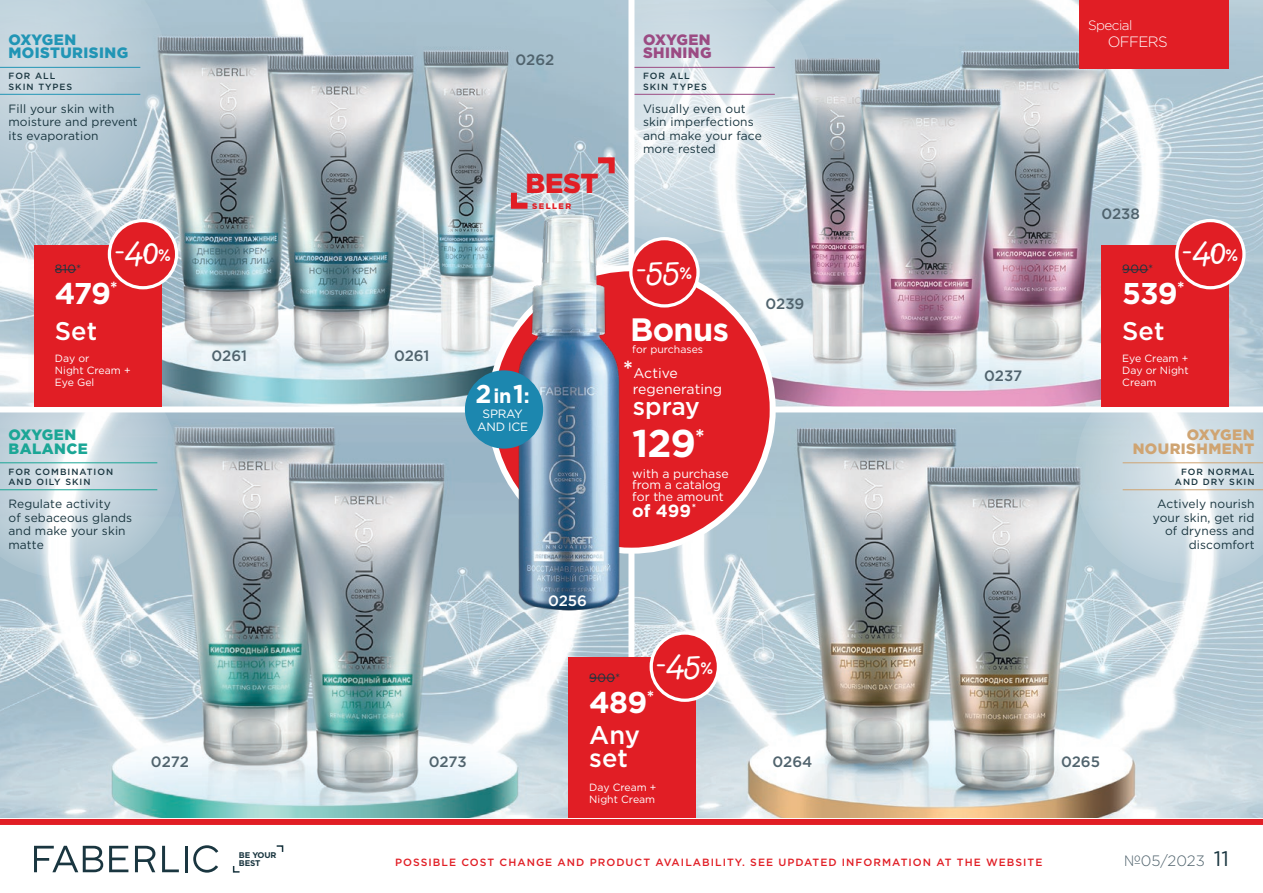
<style>
.page{position:relative;width:1263px;height:893px;background:#fff}
.page>*{position:absolute;margin:0;border:0;box-sizing:border-box;transform-origin:0 0}
.t1{font:40.5px "Havana";letter-spacing:.015em;color:#fff}
.t2{font:700 38.7px "Gotham";color:#fff}
.t3{font:700 32.4px "Gotham";letter-spacing:-.02em;color:#fff}
.t4{font:700 30px "Gotham";letter-spacing:-.03em;color:#fff}
.t5{font:900 27.6px "Gotham";color:#e11e25}
.t6{font:500 25.5px/22.5px "Gotham";color:#fff}
.t7{font:500 24.6px "Gotham";letter-spacing:-.01em;color:#fff}
.t8{font:700 19.95px "Gotham";color:#fff}
.t9{font:700 17.55px "Gotham";color:#fff}
.t10{font:500 15px "Gotham";letter-spacing:-.01em;color:#50636d}
.t11{font:900 15px/13.5px "Gotham";letter-spacing:.03em;color:#2195b5}
.t12{font:900 15px/13.5px "Gotham";letter-spacing:.03em;color:#cfa472;text-align:right}
.t13{font:900 15px/13.5px "Gotham";letter-spacing:.03em;color:#1ba696}
.t14{font:900 15px/13.5px "Gotham";letter-spacing:.03em;color:#9b4b83}
.t15{font:300 15px "Gotham";color:#50636d}
.t16{font:300 15px "Gotham";letter-spacing:-.04em;color:#fff}
.t17{font:500 15px "Gotham";color:#fff}
.t18{font:14.1px/15.8px "Gotham";color:#fff}
.t19{font:300 13.5px "Gotham";letter-spacing:-.04em;color:#fff}
.t20{font:12.3px/10.5px "Gotham";color:#fff}
.t21{font:12px/13.5px "Gotham";letter-spacing:.01em;color:#1a3640}
.t22{font:12px/13.2px "Gotham";letter-spacing:-.02em;color:#fff;text-align:center}
.t23{font:10.5px/12px "Gotham";color:#fff}
.t24{font:500 10.5px "Gotham";letter-spacing:.1em;color:#e11e25}
.t25{font:500 9px/10.5px "Gotham";letter-spacing:.11em;color:#1a3640}
.t26{font:700 8.25px/8.2px "Gotham";letter-spacing:-.02em;color:#1a3640}
.t27{font:900 8.1px "Gotham";letter-spacing:.175em;color:#e11e25}
.s1{font-size:31.05px}
.s2{font-size:23.4px}
.s3{font-size:25.8px}
.s4{font-weight:500;font-size:24.6px}
.s5{font-weight:400;font-size:21px;color:#1a3640}
</style>
<div class="page">
<img style="left:0;top:412px;width:628px;height:406px">
<img style="left:109px;top:0;width:1154px;height:406px">
<svg style="left:543px;top:0;width:274px;height:245px;background:#c6d5de"></svg>
<img style="left:0;top:226px;width:109px;height:127px">
<svg style="left:634px;top:412px;width:629px;height:406px;background:#bcc5c7"></svg>
<svg style="left:1075px;top:358px;width:188px;height:226px;background:#cbd9e1"></svg>
<svg style="left:0;top:353px;width:178px;height:225px"></svg>
<svg style="left:0;top:0;width:170px;height:226px;background:#bdcfd8"></svg>
<div style="left:0;top:406px;width:1263px;height:6px;background:#fff"></div>
<div style="left:628px;top:0;width:6px;height:833px;background:#fff"></div>
<div style="left:490px;top:268px;width:283px;height:283px;background:#e11e25;border-radius:50%"></div>
<div style="left:631px;top:239px;width:67px;height:67px;background:#e11e25;border-radius:50%"></div>
<div style="left:629px;top:237px;width:71px;height:71px;border:3px solid #fff;border-radius:50%"></div>
<img style="left:515px;top:205px;width:117px;height:411px">
<div style="left:465px;top:370px;width:78px;height:79px;background:#1c87af;border-radius:50%"></div>
<svg style="left:592px;top:154px;width:26px;height:25px"></svg>
<svg style="left:508px;top:187px;width:25px;height:25px"></svg>
<div style="left:568px;top:657px;width:128px;height:162px;background:#e11e25"></div>
<svg style="left:589px;top:677px;width:26px;height:1px"></svg>
<div style="left:651px;top:633px;width:67px;height:67px;background:#e11e25;border-radius:50%"></div>
<div style="left:649px;top:631px;width:71px;height:71px;border:3px solid #fff;border-radius:50%"></div>
<div style="left:1101px;top:245px;width:128px;height:161px;background:#e11e25"></div>
<svg style="left:1122px;top:269px;width:26px;height:1px"></svg>
<div style="left:1177px;top:221px;width:67px;height:67px;background:#e11e25;border-radius:50%"></div>
<div style="left:1175px;top:219px;width:70px;height:70px;border:3px solid #fff;border-radius:50%"></div>
<div style="left:34px;top:245px;width:128px;height:161px;background:#e11e25"></div>
<svg style="left:55px;top:269px;width:21px;height:1px"></svg>
<div style="left:109px;top:221px;width:68px;height:67px;background:#e11e25;border-radius:50%"></div>
<div style="left:108px;top:219px;width:70px;height:70px;border:3px solid #fff;border-radius:50%"></div>
<hr style="left:0;top:462px;width:157px;height:1px;background:#1ba696">
<hr style="left:0;top:489px;width:157px;height:1px;background:#1ba696">
<hr style="left:0;top:67px;width:140px;height:1px;background:#2195b5">
<hr style="left:0;top:94px;width:140px;height:1px;background:#2195b5">
<hr style="left:634px;top:67px;width:141px;height:1px;background:#9b4b83">
<hr style="left:634px;top:94px;width:141px;height:1px;background:#9b4b83">
<hr style="left:1123px;top:462px;width:140px;height:1px;background:#cfa472">
<hr style="left:1123px;top:489px;width:140px;height:1px;background:#cfa472">
<div style="left:0;top:819px;width:1263px;height:6px;background:#e11e25"></div>
<svg style="left:109px;top:846px;width:19px;height:26px"></svg>
<svg style="left:162px;top:846px;width:17px;height:26px"></svg>
<hr style="left:185px;top:846px;width:3px;height:26px;background:#1a3640">
<svg style="left:135px;top:846px;width:20px;height:26px"></svg>
<svg style="left:34px;top:846px;width:69px;height:26px"></svg>
<svg style="left:193px;top:845px;width:25px;height:28px"></svg>
<svg style="left:232px;top:866px;width:8px;height:7px"></svg>
<svg style="left:276px;top:845px;width:8px;height:7px"></svg>
<div style="left:1079px;top:0;width:150px;height:68px;background:#e11e25"></div>
<p class="t11" style="left:9px;top:33px;width:121px">OXYGEN<br>MOISTURISING</p>
<p class="t25" style="left:9px;top:71px;width:65px">FOR ALL<br>SKIN TYPES</p>
<p class="t21" style="left:9px;top:102px;width:131px">Fill your skin with moisture and prevent its evaporation</p>
<h1 class="t1" style="left:114px;top:230px;width:59px"><span class="s1">-</span>40<span class="s2">%</span></h1>
<p class="t21" style="left:55px;top:262px;width:28px">810*</p>
<h3 class="t4" style="left:55px;top:274px;width:64px">479<sup>*</sup></h3>
<h3 class="t6" style="left:55px;top:319px;width:44px">Set</h3>
<p class="t23" style="left:55px;top:352px;width:77px">Day or<br>Night Cream +<br>Eye Gel</p>
<p class="t13" style="left:9px;top:428px;width:81px">OXYGEN<br>BALANCE</p>
<p class="t25" style="left:9px;top:466px;width:106px">FOR COMBINATION<br>AND OILY SKIN</p>
<p class="t21" style="left:9px;top:497px;width:125px">Regulate activity<br>of sebaceous glands and make your skin matte</p>
<p class="t10" style="left:211px;top:346px;width:37px">0261</p>
<p class="t10" style="left:394px;top:346px;width:37px">0261</p>
<p class="t10" style="left:515px;top:50px;width:40px">0262</p>
<h3 class="t5" style="left:526px;top:164px;width:75px">BEST</h3>
<p class="t27" style="left:532px;top:200px;width:40px">SELLER</p>
<h3 class="t8" style="left:475px;top:382px;width:56px"><span class="s3">2</span>in<span class="s3">1</span>:</h3>
<p class="t22" style="left:477px;top:407px;width:52px">SPRAY<br>AND ICE</p>
<p class="t14" style="left:643px;top:33px;width:70px">OXYGEN<br>SHINING</p>
<p class="t25" style="left:643px;top:71px;width:65px">FOR ALL<br>SKIN TYPES</p>
<p class="t21" style="left:643px;top:102px;width:120px">Visually even out skin imperfections and make your face more rested</p>
<h1 class="t1" style="left:636px;top:248px;width:59px"><span class="s1">-</span>55<span class="s2">%</span></h1>
<h3 class="t3" style="left:630px;top:308px;width:100px">Bonus</h3>
<p class="t23" style="left:632px;top:343px;width:72px">for purchases</p>
<p class="t18" style="left:633px;top:365px;width:91px;text-indent:-10px"><span class="s4">*</span>Active regenerating</p>
<h3 class="t7" style="left:633px;top:390px;width:69px">spray</h3>
<h2 class="t2" style="left:632px;top:418px;width:74px">129<sup>*</sup></h2>
<p class="t20" style="left:632px;top:468px;width:98px">with a purchase from a catalog</p>
<p class="t20" style="left:632px;top:491px;width:93px">for the amount</p>
<h3 class="t9" style="left:632px;top:499px;width:65px">of 499<sup>*</sup></h3>
<p class="t10" style="left:765px;top:294px;width:40px">0239</p>
<p class="t17" style="left:548px;top:591px;width:41px">0256</p>
<h1 class="t1" style="left:655px;top:642px;width:60px"><span class="s1">-</span>45<span class="s2">%</span></h1>
<p class="t21" style="left:589px;top:670px;width:33px">900*</p>
<h3 class="t4" style="left:589px;top:682px;width:66px">489<sup>*</sup></h3>
<p class="t10" style="left:984px;top:366px;width:40px">0237</p>
<p class="t19" style="left:1088px;top:17px;width:46px">Special</p>
<p class="t16" style="left:1108px;top:32px;width:62px">OFFERS</p>
<p class="t10" style="left:1101px;top:204px;width:40px">0238</p>
<h1 class="t1" style="left:1181px;top:230px;width:59px"><span class="s1">-</span>40<span class="s2">%</span></h1>
<p class="t21" style="left:1122px;top:262px;width:33px">900*</p>
<h3 class="t4" style="left:1122px;top:274px;width:64px">539<sup>*</sup></h3>
<h3 class="t6" style="left:1122px;top:319px;width:44px">Set</h3>
<p class="t23" style="left:1122px;top:352px;width:68px;text-align:justify">Eye Cream + Day or Night Cream</p>
<p class="t12" style="left:1133px;top:428px;width:123px">OXYGEN<br>NOURISHMENT</p>
<p class="t25" style="left:1175px;top:466px;width:81px;text-align:right">FOR NORMAL<br>AND DRY SKIN</p>
<p class="t21" style="left:1153px;top:497px;width:103px;text-align:right">Actively nourish your skin, get rid of dryness and discomfort</p>
<h3 class="t6" style="left:589px;top:723px;width:52px">Any set</h3>
<p class="t23" style="left:589px;top:781px;width:69px">Day Cream +<br>Night Cream</p>
<p class="t10" style="left:151px;top:752px;width:39px">0272</p>
<p class="t10" style="left:429px;top:752px;width:39px">0273</p>
<p class="t10" style="left:772px;top:752px;width:41px">0264</p>
<p class="t10" style="left:1061px;top:752px;width:41px">0265</p>
<p class="t26" style="left:239px;top:851px;width:39px">BE YOUR<br>BEST</p>
<p class="t24" style="left:395px;top:856px;width:649px">POSSIBLE COST CHANGE AND PRODUCT AVAILABILITY. SEE UPDATED INFORMATION AT THE WEBSITE</p>
<p class="t15" style="left:1124px;top:851px;width:106px">№05/2023 <span class="s5">11</span></p>
</div>
